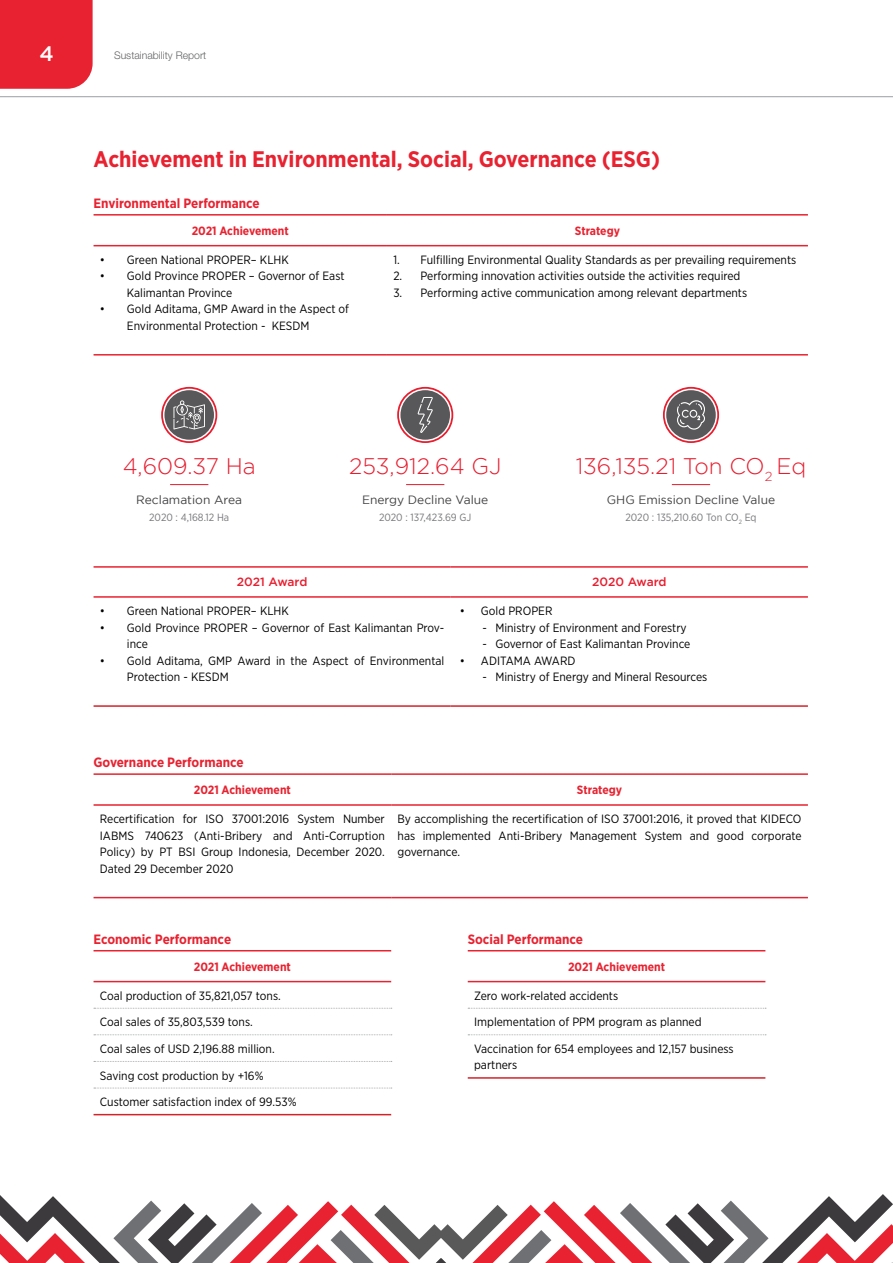
<style>
.page{position:relative;width:893px;height:1263px;background:#fff}
.page>*{position:absolute;margin:0;border:0;box-sizing:border-box;transform-origin:0 0}
.t1{font:700 22.5px "Gotham Narrow";color:#e82230}
.t2{font:300 22.5px "Gotham";color:#e81d2e}
.t3{font:500 21px "Gotham";color:#fff}
.t4{font:700 13.5px "Gotham Narrow";color:#e82230}
.t5{font:12px/16.5px "Gotham Narrow";color:#000}
.t6{font:700 12px "Gotham Narrow";color:#e82230}
.t7{font:12px "Gotham";color:#414042}
.t8{font:500 12px "Gotham";letter-spacing:-.01em;color:#e81d2e}
.t9{font:10.5px "Gotham Narrow";color:#77787b}
.t10{font:300 10.5px "Helvetica Neue LT Std";color:#636466}
</style>
<div class="page">
<hr style="left:94px;top:245px;width:293px;height:1px;background:#e82230">
<hr style="left:387px;top:245px;width:421px;height:1px;background:#e82230">
<hr style="left:94px;top:354px;width:293px;height:2px;background:#e82230">
<hr style="left:387px;top:354px;width:421px;height:2px;background:#e82230">
<hr style="left:94px;top:214px;width:293px;height:2px;background:#e82230">
<hr style="left:387px;top:214px;width:421px;height:2px;background:#e82230">
<hr style="left:94px;top:705px;width:357px;height:2px;background:#d2232a">
<hr style="left:451px;top:705px;width:357px;height:2px;background:#d2232a">
<hr style="left:94px;top:566px;width:357px;height:2px;background:#e82230">
<hr style="left:451px;top:566px;width:357px;height:2px;background:#e82230">
<hr style="left:94px;top:596px;width:357px;height:2px;background:#e82230">
<hr style="left:451px;top:596px;width:357px;height:2px;background:#e82230">
<hr style="left:94px;top:804px;width:297px;height:2px;background:#e82230">
<hr style="left:391px;top:804px;width:417px;height:2px;background:#e82230">
<hr style="left:94px;top:897px;width:297px;height:1px;background:#e82230">
<hr style="left:391px;top:897px;width:417px;height:1px;background:#e82230">
<hr style="left:94px;top:773px;width:297px;height:2px;background:#e82230">
<hr style="left:391px;top:773px;width:417px;height:2px;background:#e82230">
<svg style="left:468px;top:1008px;width:298px;height:1px"></svg>
<svg style="left:468px;top:1034px;width:298px;height:1px"></svg>
<hr style="left:468px;top:1077px;width:297px;height:2px;background:#d2232a">
<hr style="left:468px;top:950px;width:297px;height:1px;background:#e82230">
<hr style="left:468px;top:981px;width:297px;height:1px;background:#e82230">
<svg style="left:94px;top:1008px;width:298px;height:1px"></svg>
<svg style="left:94px;top:1034px;width:298px;height:1px"></svg>
<svg style="left:94px;top:1061px;width:298px;height:1px"></svg>
<svg style="left:94px;top:1088px;width:298px;height:1px"></svg>
<hr style="left:94px;top:1114px;width:297px;height:1px;background:#d2232a">
<hr style="left:94px;top:950px;width:297px;height:1px;background:#e82230">
<hr style="left:94px;top:981px;width:297px;height:1px;background:#e82230">
<svg style="left:663px;top:387px;width:56px;height:56px"></svg>
<svg style="left:397px;top:387px;width:56px;height:56px"></svg>
<svg style="left:161px;top:387px;width:56px;height:56px"></svg>
<hr style="left:170px;top:484px;width:38px;height:1px;background:#e81d2e">
<hr style="left:406px;top:484px;width:38px;height:1px;background:#e81d2e">
<hr style="left:672px;top:484px;width:38px;height:1px;background:#e81d2e">
<div style="left:164px;top:389px;width:51px;height:51px;background:#58585a;border-radius:50%"></div>
<div style="left:163px;top:389px;width:52px;height:52px;border:2px solid #fff;border-radius:50%"></div>
<div style="left:400px;top:389px;width:51px;height:51px;background:#58585a;border-radius:50%"></div>
<div style="left:399px;top:389px;width:52px;height:52px;border:2px solid #fff;border-radius:50%"></div>
<div style="left:665px;top:389px;width:51px;height:51px;background:#58585a;border-radius:50%"></div>
<div style="left:665px;top:389px;width:52px;height:52px;border:2px solid #fff;border-radius:50%"></div>
<svg style="left:173px;top:400px;width:32px;height:29px"></svg>
<svg style="left:418px;top:397px;width:15px;height:36px"></svg>
<svg style="left:677px;top:400px;width:28px;height:30px"></svg>
<div style="left:0;top:0;width:93px;height:89px;background:#e82230"></div>
<hr style="left:0;top:96px;width:893px;height:1px;background:#a7a9ac">
<svg style="left:0;top:1194px;width:893px;height:69px"></svg>
<h2 class="t3" style="left:40px;top:41px;width:16px">4</h2>
<p class="t10" style="left:114px;top:48px;width:94px">Sustainability Report</p>
<h1 class="t1" style="left:94px;top:144px;width:568px">Achievement in Environmental, Social, Governance (ESG)</h1>
<p class="t4" style="left:94px;top:195px;width:168px">Environmental Performance</p>
<p class="t6" style="left:192px;top:223px;width:99px">2021 Achievement</p>
<p class="t6" style="left:575px;top:223px;width:47px">Strategy</p>
<p class="t5" style="left:100px;top:251px;width:190px">• Green National PROPER– KLHK</p>
<p class="t5" style="left:127px;top:268px;width:219px;text-indent:-27px">• Gold Province PROPER – Governor of East<br>Kalimantan Province</p>
<p class="t5" style="left:127px;top:301px;width:224px;text-indent:-27px">• Gold Aditama, GMP Award in the Aspect of<br>Environmental Protection - KESDM</p>
<p class="t5" style="left:393px;top:251px;width:404px">1. Fulfilling Environmental Quality Standards as per prevailing requirements</p>
<p class="t5" style="left:393px;top:268px;width:349px">2. Performing innovation activities outside the activities required</p>
<p class="t5" style="left:393px;top:284px;width:355px">3. Performing active communication among relevant departments</p>
<h1 class="t2" style="left:123px;top:453px;width:135px">4,609.37 Ha</h1>
<p class="t7" style="left:136px;top:493px;width:107px">Reclamation Area</p>
<h1 class="t2" style="left:349px;top:453px;width:154px">253,912.64 GJ</h1>
<p class="t7" style="left:362px;top:493px;width:128px">Energy Decline Value</p>
<h1 class="t2" style="left:576px;top:453px;width:232px">136,135.21 Ton CO<sub>2</sub> Eq</h1>
<p class="t7" style="left:607px;top:493px;width:170px">GHG Emission Decline Value</p>
<p class="t9" style="left:149px;top:510px;width:82px">2020 : 4,168.12 Ha</p>
<p class="t9" style="left:379px;top:510px;width:94px">2020 : 137,423.69 GJ</p>
<p class="t9" style="left:625px;top:510px;width:133px">2020 : 135,210.60 Ton CO<sub>2</sub> Eq</p>
<p class="t8" style="left:237px;top:575px;width:72px">2021 Award</p>
<p class="t8" style="left:592px;top:575px;width:76px">2020 Award</p>
<p class="t5" style="left:100px;top:602px;width:190px">• Green National PROPER– KLHK</p>
<p class="t5" style="left:127px;top:619px;width:319px;text-indent:-27px">• Gold Province PROPER – Governor of East Kalimantan Prov&shy;ince</p>
<p class="t5" style="left:127px;top:652px;width:319px;text-indent:-27px">• Gold Aditama, GMP Award in the Aspect of Environmental<br>Protection - KESDM</p>
<p class="t5" style="left:460px;top:602px;width:94px">• Gold PROPER</p>
<p class="t5" style="left:483px;top:619px;width:206px">- Ministry of Environment and Forestry</p>
<p class="t5" style="left:483px;top:635px;width:209px">- Governor of East Kalimantan Province</p>
<p class="t5" style="left:460px;top:652px;width:117px">• ADITAMA AWARD</p>
<p class="t5" style="left:483px;top:668px;width:226px">- Ministry of Energy and Mineral Resources</p>
<p class="t4" style="left:94px;top:754px;width:152px">Governance Performance</p>
<p class="t6" style="left:194px;top:782px;width:99px">2021 Achievement</p>
<p class="t6" style="left:577px;top:782px;width:47px">Strategy</p>
<p class="t5" style="left:100px;top:810px;width:286px;text-align:justify">Recertification for ISO 37001:2016 System Number IABMS 740623 (Anti-Bribery and Anti-Corruption Policy) by PT BSI Group Indonesia, December 2020.<br>Dated 29 December 2020</p>
<p class="t5" style="left:398px;top:810px;width:405px;text-align:justify">By accomplishing the recertification of ISO 37001:2016, it proved that KIDECO has implemented Anti-Bribery Management System and good corporate governance.</p>
<p class="t4" style="left:94px;top:930px;width:139px">Economic Performance</p>
<p class="t6" style="left:194px;top:959px;width:99px">2021 Achievement</p>
<p class="t5" style="left:100px;top:987px;width:182px">Coal production of 35,821,057 tons.</p>
<p class="t5" style="left:100px;top:1013px;width:154px">Coal sales of 35,803,539 tons.</p>
<p class="t5" style="left:100px;top:1040px;width:176px">Coal sales of USD 2,196.88 million.</p>
<p class="t5" style="left:100px;top:1067px;width:165px">Saving cost production by +16%</p>
<p class="t5" style="left:100px;top:1093px;width:198px">Customer satisfaction index of 99.53%</p>
<p class="t4" style="left:468px;top:930px;width:117px">Social Performance</p>
<p class="t6" style="left:568px;top:959px;width:99px">2021 Achievement</p>
<p class="t5" style="left:474px;top:987px;width:146px">Zero work-related accidents</p>
<p class="t5" style="left:474px;top:1013px;width:229px">Implementation of PPM program as planned</p>
<p class="t5" style="left:474px;top:1040px;width:261px">Vaccination for 654 employees and 12,157 business partners</p>
</div>
